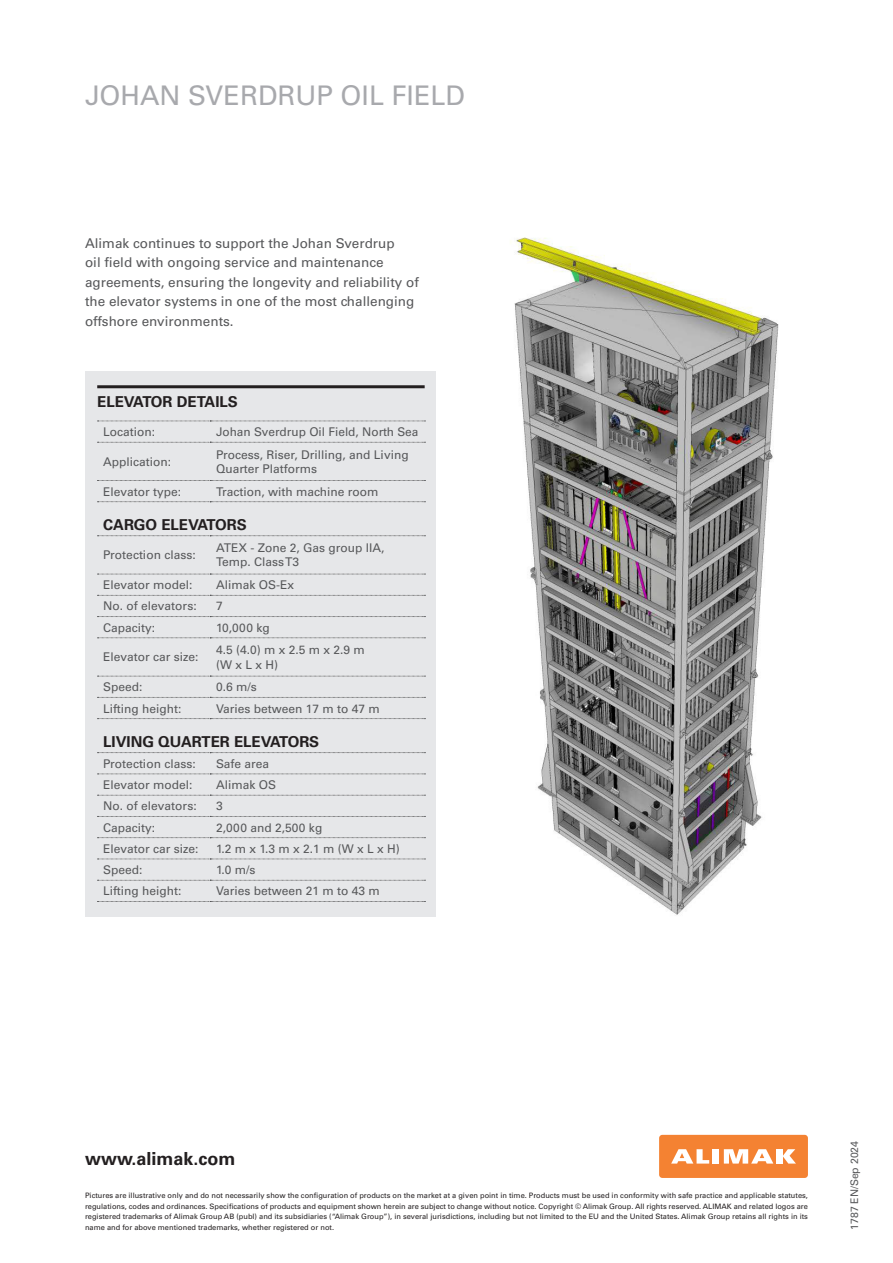
<style>
.page{position:relative;width:893px;height:1263px;background:#fff}
.page>*{position:absolute;margin:0;border:0;box-sizing:border-box;transform-origin:0 0}
.Project_Name{font:27px "Univers LT Std";color:#a8a9ad}
.t1{font:700 18px "Univers LT Std";color:#231f20}
.Table_text{font:700 15px "Univers LT Std";color:#231f20}
.Table_title{font:700 15px "Univers LT Std";color:#231f20}
.Paragraph_updated{font:13.5px/19.5px "Univers LT Std";color:#57585a}
.Table_text-2{font:12px/14.4px "Univers LT Std";color:#57585a}
.Table_text-3{font:12px "Univers LT Std";letter-spacing:.02em;color:#57585a}
.Date{font:10.5px "Univers LT Std";color:#57585a}
.t2{font:7.35px/10.5px "Univers LT Std";color:#231f20;text-align:justify}
</style>
<div class="page">
<div style="left:659px;top:1135px;width:149px;height:43px;background:#f48232;border-radius:3px"></div>
<div style="left:713px;top:1149px;width:6px;height:14px;background:#fff"></div>
<div style="left:776px;top:1149px;width:7px;height:14px;background:#fff"></div>
<svg style="left:783px;top:1149px;width:13px;height:14px"></svg>
<svg style="left:671px;top:1149px;width:38px;height:14px"></svg>
<svg style="left:724px;top:1149px;width:49px;height:14px"></svg>
<img style="left:514px;top:237px;width:265px;height:678px">
<div style="left:85px;top:371px;width:351px;height:545px;background:#e6e7e9"></div>
<hr style="left:97px;top:385px;width:328px;height:3px;background:#231f20">
<svg style="left:97px;top:421px;width:328px;height:1px"></svg>
<svg style="left:97px;top:442px;width:328px;height:1px"></svg>
<svg style="left:97px;top:480px;width:328px;height:1px"></svg>
<svg style="left:97px;top:501px;width:328px;height:1px"></svg>
<svg style="left:97px;top:535px;width:328px;height:1px"></svg>
<svg style="left:97px;top:574px;width:328px;height:1px"></svg>
<svg style="left:97px;top:595px;width:328px;height:1px"></svg>
<svg style="left:97px;top:616px;width:328px;height:1px"></svg>
<svg style="left:97px;top:638px;width:328px;height:1px"></svg>
<svg style="left:97px;top:676px;width:328px;height:1px"></svg>
<svg style="left:97px;top:697px;width:328px;height:1px"></svg>
<svg style="left:97px;top:718px;width:328px;height:1px"></svg>
<svg style="left:97px;top:752px;width:328px;height:1px"></svg>
<svg style="left:97px;top:774px;width:328px;height:1px"></svg>
<svg style="left:97px;top:795px;width:328px;height:1px"></svg>
<svg style="left:97px;top:816px;width:328px;height:1px"></svg>
<svg style="left:97px;top:837px;width:328px;height:1px"></svg>
<svg style="left:97px;top:859px;width:328px;height:1px"></svg>
<svg style="left:97px;top:880px;width:328px;height:1px"></svg>
<svg style="left:97px;top:901px;width:328px;height:1px"></svg>
<p class="Project_Name" style="left:85px;top:79px;width:382px">JOHAN SVERDRUP OIL FIELD</p>
<p class="Paragraph_updated" style="left:85px;top:233px;width:335px">Alimak continues to support the Johan Sverdrup<br>oil field with ongoing service and maintenance agreements, ensuring the longevity and reliability of the elevator systems in one of the most challenging offshore environments.</p>
<p class="Table_title" style="left:97px;top:393px;width:142px">ELEVATOR DETAILS</p>
<p class="Table_text-2" style="left:103px;top:424px;width:53px">Location:</p>
<p class="Table_text-2" style="left:216px;top:424px;width:204px">Johan Sverdrup Oil Field, North Sea</p>
<p class="Table_text-2" style="left:103px;top:454px;width:70px">Application:</p>
<p class="Table_text-2" style="left:216px;top:447px;width:194px">Process, Riser, Drilling, and Living<br>Quarter Platforms</p>
<p class="Table_text-2" style="left:103px;top:484px;width:80px">Elevator type:</p>
<p class="Table_text-2" style="left:216px;top:484px;width:164px">Traction, with machine room</p>
<p class="Table_text" style="left:103px;top:516px;width:145px">CARGO ELEVATORS</p>
<p class="Table_text-2" style="left:103px;top:548px;width:94px">Protection class:</p>
<p class="Table_text-2" style="left:216px;top:541px;width:170px">ATEX - Zone 2, Gas group IIA,<br>Temp. Class T3</p>
<p class="Table_text-2" style="left:103px;top:578px;width:91px">Elevator model:</p>
<p class="Table_text-2" style="left:216px;top:578px;width:80px">Alimak OS-Ex</p>
<p class="Table_text-2" style="left:103px;top:599px;width:95px">No. of elevators:</p>
<p class="Table_text-2" style="left:216px;top:599px;width:8px">7</p>
<p class="Table_text-2" style="left:103px;top:620px;width:54px">Capacity:</p>
<p class="Table_text-2" style="left:216px;top:620px;width:55px">10,000 kg</p>
<p class="Table_text-2" style="left:103px;top:650px;width:97px">Elevator car size:</p>
<p class="Table_text-2" style="left:216px;top:643px;width:150px">4.5 (4.0) m x 2.5 m x 2.9 m (W x L x H)</p>
<p class="Table_text-2" style="left:103px;top:680px;width:41px">Speed:</p>
<p class="Table_text-2" style="left:216px;top:680px;width:42px">0.6 m/s</p>
<p class="Table_text-2" style="left:103px;top:701px;width:80px">Lifting height:</p>
<p class="Table_text-2" style="left:216px;top:701px;width:165px">Varies between 17 m to 47 m</p>
<p class="Table_text" style="left:103px;top:732px;width:218px">LIVING QUARTER ELEVATORS</p>
<p class="Table_text-2" style="left:103px;top:756px;width:94px">Protection class:</p>
<p class="Table_text-2" style="left:216px;top:756px;width:55px">Safe area</p>
<p class="Table_text-2" style="left:103px;top:778px;width:91px">Elevator model:</p>
<p class="Table_text-2" style="left:216px;top:778px;width:62px">Alimak OS</p>
<p class="Table_text-2" style="left:103px;top:799px;width:95px">No. of elevators:</p>
<p class="Table_text-2" style="left:216px;top:799px;width:8px">3</p>
<p class="Table_text-2" style="left:103px;top:820px;width:54px">Capacity:</p>
<p class="Table_text-3" style="left:216px;top:820px;width:108px">2,000 and 2,500 kg</p>
<p class="Table_text-2" style="left:103px;top:841px;width:97px">Elevator car size:</p>
<p class="Table_text-2" style="left:216px;top:841px;width:185px">1.2 m x 1.3 m x 2.1 m (W x L x H)</p>
<p class="Table_text-2" style="left:103px;top:863px;width:41px">Speed:</p>
<p class="Table_text-2" style="left:216px;top:863px;width:41px">1.0 m/s</p>
<p class="Table_text-2" style="left:103px;top:884px;width:80px">Lifting height:</p>
<p class="Table_text-2" style="left:216px;top:884px;width:165px">Varies between 21 m to 43 m</p>
<h2 class="t1" style="left:85px;top:1148px;width:152px">www.alimak.com</h2>
<p class="t2" style="left:85px;top:1190px;width:724px">Pictures are illustrative only and do not necessarily show the configuration of products on the market at a given point in time. Products must be used in conformity with safe practice and applicable statutes, regulations, codes and ordinances. Specifications of products and equipment shown herein are subject to change without notice. Copyright © Alimak Group. All rights reserved. ALIMAK and related logos are registered trademarks of Alimak Group AB (publ) and its subsidiaries (“Alimak Group”), in several jurisdictions, including but not limited to the EU and the United States. Alimak Group retains all rights in its name and for above mentioned trademarks, whether registered or not.</p>
<p class="Date" style="left:848px;top:1230px;width:90px;rotate:-90deg">1787 EN/Sep 2024</p>
</div>
